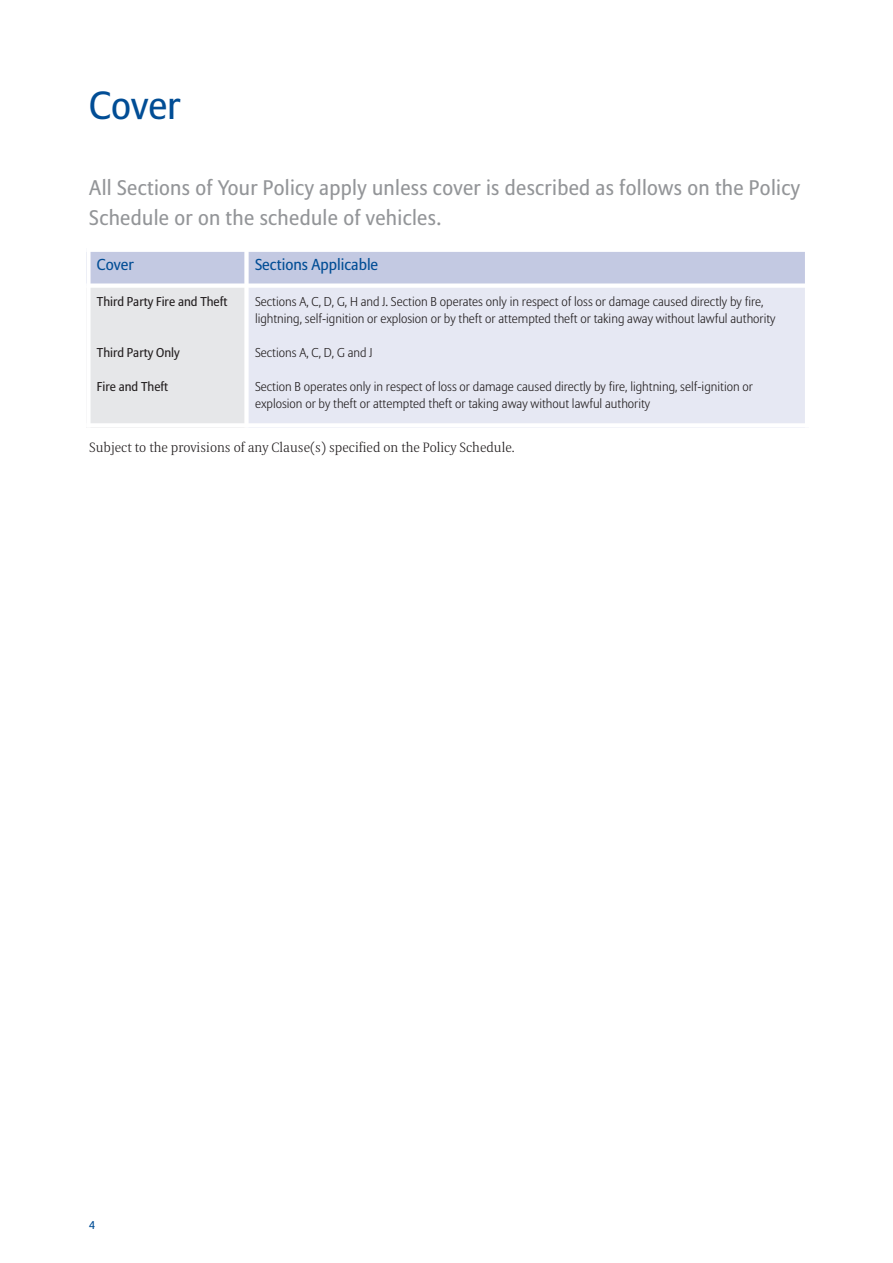
<style>
.page{position:relative;width:893px;height:1263px;background:#fff}
.page>*{position:absolute;margin:0;border:0;box-sizing:border-box;transform-origin:0 0}
.t1{font:39px "Allianz Sans";color:#014d95}
.t2{font:21px/30px "Allianz Sans";letter-spacing:.015em;color:#939598}
.t3{font:15.75px "Allianz Sans";color:#014d95}
.t4{font:300 13.5px "Allianz Serif";color:#231f20}
.t5{font:300 12.75px/17px "Allianz Sans";color:#231f20}
.t6{font:12.75px "Allianz Sans";color:#231f20}
.t7{font:11.25px "Allianz Sans";color:#014d95}
</style>
<div class="page">
<div style="left:86px;top:248px;width:160px;height:38px;background:#c3c9e2"></div>
<div style="left:246px;top:248px;width:563px;height:38px;background:#c3c9e2"></div>
<div style="left:86px;top:286px;width:160px;height:141px;background:#e6e7e9"></div>
<div style="left:246px;top:286px;width:563px;height:141px;background:#e6e8f3"></div>
<div style="left:86px;top:248px;width:5px;height:179px;background:#fff"></div>
<div style="left:244px;top:248px;width:5px;height:179px;background:#fff"></div>
<hr style="left:805px;top:248px;width:4px;height:179px;background:#fff">
<hr style="left:86px;top:248px;width:723px;height:4px;background:#fff">
<div style="left:86px;top:283px;width:723px;height:5px;background:#fff"></div>
<hr style="left:86px;top:423px;width:723px;height:4px;background:#fff">
<h1 class="t1" style="left:89px;top:82px;width:93px">Cover</h1>
<h2 class="t2" style="left:89px;top:173px;width:712px">All Sections of Your Policy apply unless cover is described as follows on the Policy<br>Schedule or on the schedule of vehicles.</h2>
<p class="t3" style="left:97px;top:255px;width:38px">Cover</p>
<p class="t3" style="left:255px;top:255px;width:125px">Sections Applicable</p>
<p class="t6" style="left:97px;top:294px;width:132px">Third Party Fire and Theft</p>
<p class="t6" style="left:97px;top:345px;width:84px">Third Party Only</p>
<p class="t6" style="left:97px;top:379px;width:73px">Fire and Theft</p>
<p class="t5" style="left:255px;top:294px;width:522px">Sections A, C, D, G, H and J. Section B operates only in respect of loss or damage caused directly by fire, lightning, self-ignition or explosion or by theft or attempted theft or taking away without lawful authority</p>
<p class="t5" style="left:255px;top:345px;width:119px">Sections A, C, D, G and J</p>
<p class="t5" style="left:255px;top:379px;width:499px">Section B operates only in respect of loss or damage caused directly by fire, lightning, self-ignition or explosion or by theft or attempted theft or taking away without lawful authority</p>
<p class="t4" style="left:89px;top:439px;width:427px">Subject to the provisions of any Clause(s) specified on the Policy Schedule.</p>
<p class="t7" style="left:89px;top:1218px;width:7px">4</p>
</div>
